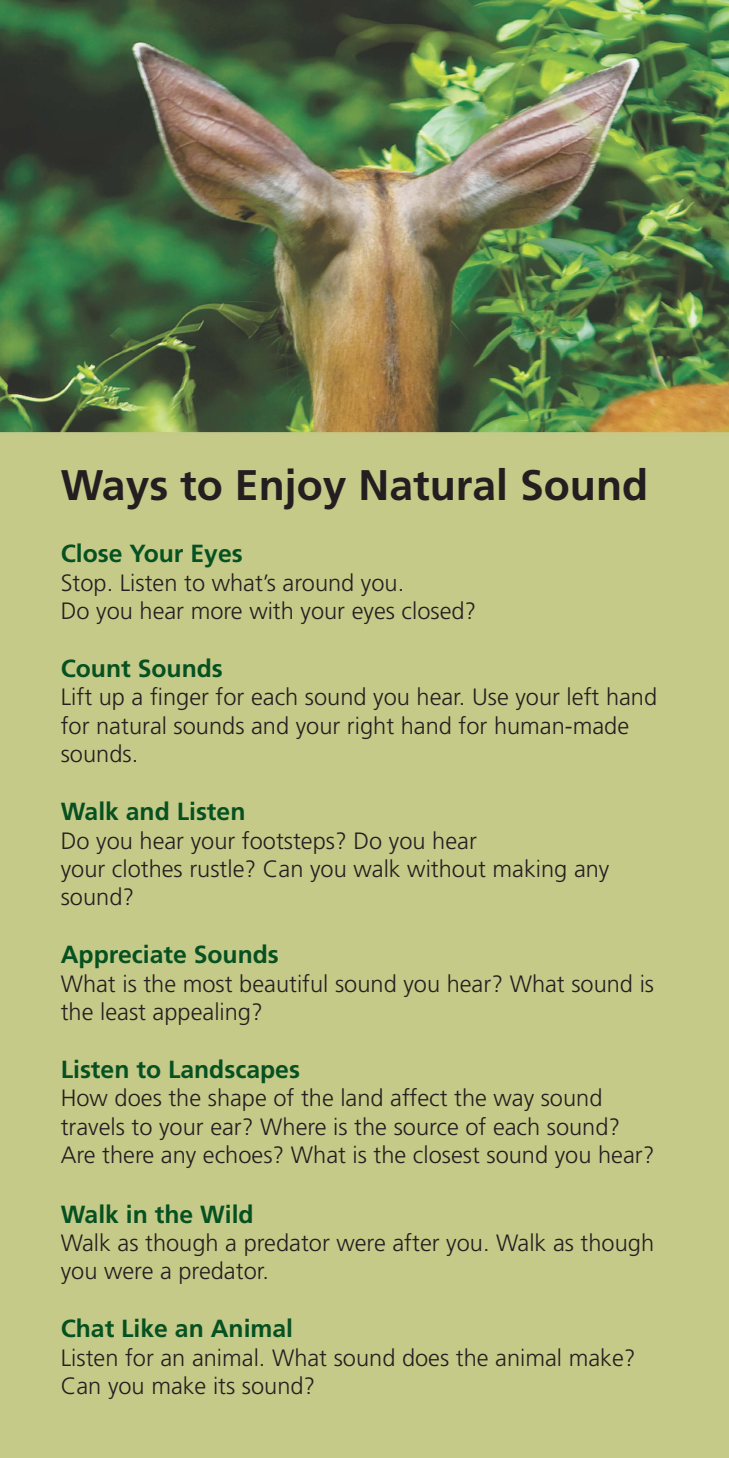
<style>
.page{position:relative;width:729px;height:1458px;background:#fff}
.page>*{position:absolute;margin:0;border:0;box-sizing:border-box;transform-origin:0 0}
.t1{font:700 42.75px "Frutiger LT Std";color:#231f20}
.t2{font:700 24.75px "Frutiger LT Std";color:#065121}
.t3{font:300 23.62px/28.3px "Frutiger LT Std";color:#231f20}
</style>
<div class="page">
<img style="left:0;top:0;width:729px;height:1458px">
<h1 class="t1" style="left:61px;top:460px;width:589px">Ways to Enjoy Natural Sound</h1>
<p class="t2" style="left:61px;top:539px;width:184px">Close Your Eyes</p>
<p class="t3" style="left:61px;top:569px;width:417px">Stop. Listen to what’s around you.<br>Do you hear more with your eyes closed?</p>
<p class="t2" style="left:61px;top:654px;width:164px">Count Sounds</p>
<p class="t3" style="left:61px;top:684px;width:598px">Lift up a fnger for each sound you hear. Use your left hand for natural sounds and your right hand for human-made sounds.</p>
<p class="t2" style="left:61px;top:797px;width:186px">Walk and Listen</p>
<p class="t3" style="left:61px;top:827px;width:550px">Do you hear your footsteps? Do you hear<br>your clothes rustle? Can you walk without making any sound?</p>
<p class="t2" style="left:61px;top:940px;width:220px">Appreciate Sounds</p>
<p class="t3" style="left:61px;top:970px;width:595px">What is the most beautiful sound you hear? What sound is the least appealing?</p>
<p class="t2" style="left:61px;top:1055px;width:241px">Listen to Landscapes</p>
<p class="t3" style="left:61px;top:1084px;width:595px">How does the shape of the land affect the way sound travels to your ear? Where is the source of each sound?<br>Are there any echoes? What is the closest sound you hear?</p>
<p class="t2" style="left:61px;top:1199px;width:195px">Walk in the Wild</p>
<p class="t3" style="left:61px;top:1229px;width:595px">Walk as though a predator were after you. Walk as though you were a predator.</p>
<p class="t2" style="left:61px;top:1314px;width:234px">Chat Like an Animal</p>
<p class="t3" style="left:61px;top:1344px;width:576px">Listen for an animal. What sound does the animal make?<br>Can you make its sound?</p>
</div>
